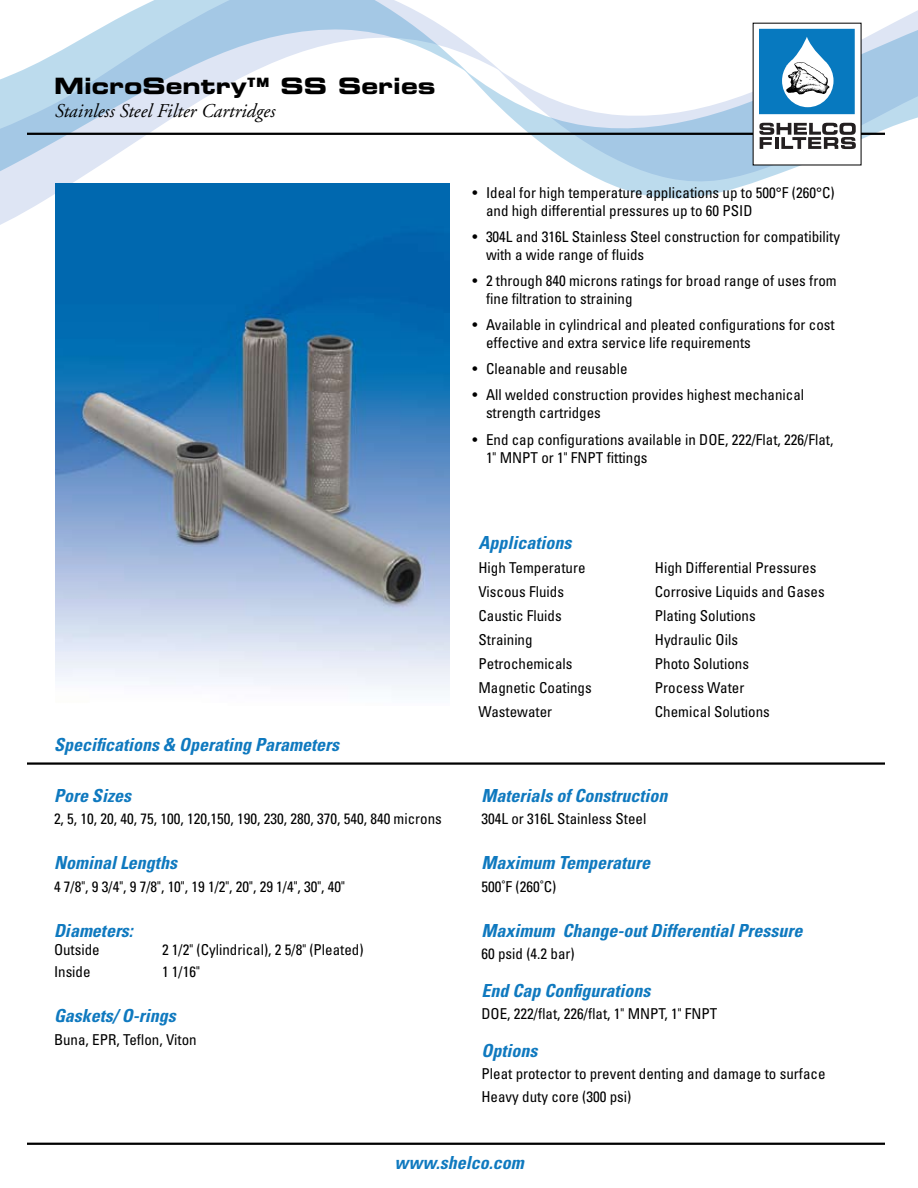
<style>
.page{position:relative;width:918px;height:1188px;background:#fff}
.page>*{position:absolute;margin:0;border:0;box-sizing:border-box;transform-origin:0 0}
.t1{font:22.5px "Eurostile Bold Extended Two";color:#000}
.t2{font:italic 19.5px "Adobe Garamond";color:#000}
.t3{font:italic 700 condensed 18px "Univers";color:#0f79bf}
.t4{font:condensed 15px/18px "Univers";color:#000}
</style>
<div class="page">
<svg style="left:0;top:0;width:464px;height:210px"></svg>
<svg style="left:464px;top:10px;width:454px;height:189px"></svg>
<hr style="left:27px;top:1143px;width:858px;height:2px;background:#000">
<hr style="left:27px;top:133px;width:858px;height:2px;background:#000">
<div style="left:753px;top:23px;width:108px;height:142px;background:#fff"></div>
<svg style="left:759px;top:123px;width:97px;height:26px"></svg>
<svg style="left:759px;top:29px;width:96px;height:85px"></svg>
<hr style="left:27px;top:762px;width:858px;height:3px;background:#000">
<img style="left:55px;top:184px;width:395px;height:507px">
<h1 class="t1" style="left:54px;top:70px;width:383px">MicroSentry™ SS Series</h1>
<h2 class="t2" style="left:54px;top:101px;width:222px">Stainless Steel Filter Cartridges</h2>
<p class="t3" style="left:54px;top:733px;width:286px">Specifications &amp; Operating Parameters</p>
<p class="t3" style="left:54px;top:784px;width:79px">Pore Sizes</p>
<p class="t4" style="left:54px;top:810px;width:389px">2, 5, 10, 20, 40, 75, 100, 120,150, 190, 230, 280, 370, 540, 840 microns</p>
<p class="t3" style="left:54px;top:852px;width:124px">Nominal Lengths</p>
<p class="t4" style="left:54px;top:877px;width:293px">4 7/8", 9 3/4", 9 7/8", 10", 19 1/2", 20", 29 1/4", 30", 40"</p>
<p class="t3" style="left:54px;top:919px;width:80px">Diameters:</p>
<p class="t4" style="left:54px;top:940px;width:47px">Outside</p>
<p class="t4" style="left:162px;top:940px;width:203px">2 1/2" (Cylindrical), 2 5/8" (Pleated)</p>
<p class="t4" style="left:54px;top:963px;width:38px">Inside</p>
<p class="t4" style="left:162px;top:963px;width:39px">1 1/16"</p>
<p class="t3" style="left:54px;top:1005px;width:123px">Gaskets/ O-rings</p>
<p class="t4" style="left:54px;top:1030px;width:144px">Buna, EPR, Teflon, Viton</p>
<p class="t4" style="left:486px;top:183px;width:350px;text-indent:-14px">• Ideal for high temperature applications up to 500°F (260°C) and high differential pressures up to 60 PSID</p>
<p class="t4" style="left:486px;top:228px;width:356px;text-indent:-14px">• 304L and 316L Stainless Steel construction for compatibility with a wide range of fluids</p>
<p class="t4" style="left:486px;top:272px;width:352px;text-indent:-14px">• 2 through 840 microns ratings for broad range of uses from fine filtration to straining</p>
<p class="t4" style="left:486px;top:316px;width:350px;text-indent:-14px">• Available in cylindrical and pleated configurations for cost effective and extra service life requirements</p>
<p class="t4" style="left:472px;top:360px;width:157px">• Cleanable and reusable</p>
<p class="t4" style="left:486px;top:386px;width:320px;text-indent:-14px">• All welded construction provides highest mechanical strength cartridges</p>
<p class="t4" style="left:486px;top:430px;width:349px;text-indent:-14px">• End cap configurations available in DOE, 222/Flat, 226/Flat,<br>1" MNPT or 1" FNPT fittings</p>
<p class="t3" style="left:478px;top:532px;width:95px">Applications</p>
<p class="t4" style="left:478px;top:559px;width:109px">High Temperature</p>
<p class="t4" style="left:655px;top:559px;width:163px">High Differential Pressures</p>
<p class="t4" style="left:478px;top:583px;width:87px">Viscous Fluids</p>
<p class="t4" style="left:655px;top:583px;width:171px">Corrosive Liquids and Gases</p>
<p class="t4" style="left:478px;top:607px;width:85px">Caustic Fluids</p>
<p class="t4" style="left:655px;top:607px;width:102px">Plating Solutions</p>
<p class="t4" style="left:478px;top:631px;width:56px">Straining</p>
<p class="t4" style="left:655px;top:631px;width:85px">Hydraulic Oils</p>
<p class="t4" style="left:478px;top:655px;width:96px">Petrochemicals</p>
<p class="t4" style="left:655px;top:655px;width:96px">Photo Solutions</p>
<p class="t4" style="left:478px;top:679px;width:115px">Magnetic Coatings</p>
<p class="t4" style="left:655px;top:679px;width:91px">Process Water</p>
<p class="t4" style="left:478px;top:703px;width:75px">Wastewater</p>
<p class="t4" style="left:655px;top:703px;width:116px">Chemical Solutions</p>
<p class="t3" style="left:482px;top:784px;width:187px">Materials of Construction</p>
<p class="t4" style="left:482px;top:810px;width:166px">304L or 316L Stainless Steel</p>
<p class="t3" style="left:482px;top:852px;width:170px">Maximum Temperature</p>
<p class="t4" style="left:482px;top:877px;width:76px">500˚F (260˚C)</p>
<p class="t3" style="left:482px;top:919px;width:322px">Maximum Change-out Differential Pressure</p>
<p class="t4" style="left:482px;top:945px;width:95px">60 psid (4.2 bar)</p>
<p class="t3" style="left:482px;top:979px;width:171px">End Cap Configurations</p>
<p class="t4" style="left:482px;top:1005px;width:237px">DOE, 222/flat, 226/flat, 1" MNPT, 1" FNPT</p>
<p class="t3" style="left:482px;top:1039px;width:57px">Options</p>
<p class="t4" style="left:482px;top:1063px;width:346px;line-height:22.5px">Pleat protector to prevent denting and damage to surface<br>Heavy duty core (300 psi)</p>
<p class="t3" style="left:394px;top:1152px;width:131px">www.shelco.com</p>
</div>
